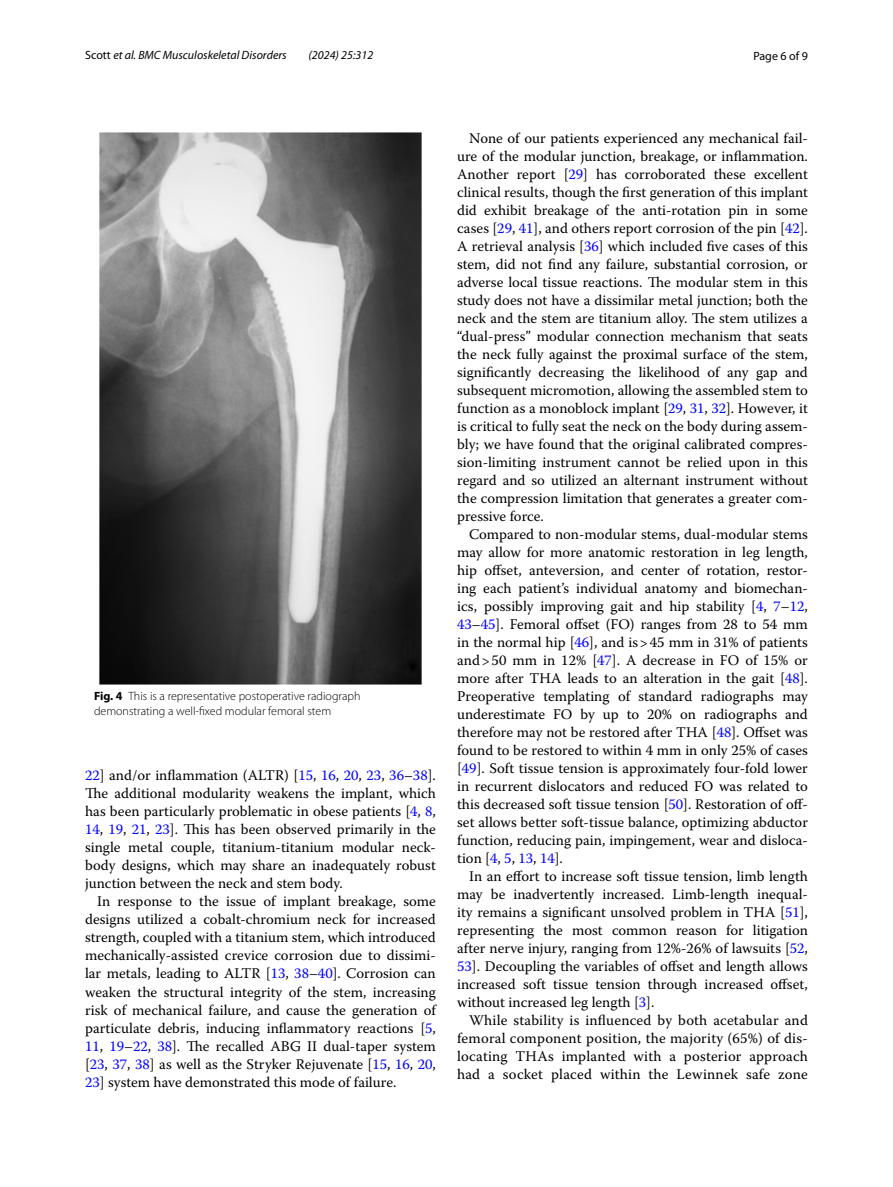
<style>
.page{position:relative;width:893px;height:1187px;background:#fff}
.page>*{position:absolute;margin:0;border:0;box-sizing:border-box;transform-origin:0 0}
.t1{font:14.7px/18px "Warnock Pro";color:#000;text-align:justify}
.t2{font:300 12px/15px "Myriad Pro";color:#000}
.t3{font:italic 12px "Myriad Pro";color:#000}
.t4{font:12px "Myriad Pro";color:#000}
.s1{font-style:normal}
.s2{font-weight:700}
.s3{color:#00f}
</style>
<div class="page">
<img style="left:100px;top:133px;width:321px;height:551px">
<p class="t3" style="left:85px;top:48px;width:203px"><span class="s1">Scott</span> et al. BMC Musculoskeletal Disorders</p>
<p class="t3" style="left:309px;top:48px;width:66px">(2024) 25:312</p>
<p class="t4" style="left:753px;top:48px;width:56px">Page 6 of 9</p>
<p class="t2" style="left:94px;top:688px;width:268px"><span class="s2">Fig. 4</span> This is a representative postoperative radiograph demonstrating a well-fixed modular femoral stem</p>
<p class="t1" style="left:85px;top:766px;width:352px"><span class="s3">22</span>] and/or inflammation (ALTR) [<span class="s3">15</span>, <span class="s3">16</span>, <span class="s3">20</span>, <span class="s3">23</span>, <span class="s3">36</span>–<span class="s3">38</span>].<br>The additional modularity weakens the implant, which has been particularly problematic in obese patients [<span class="s3">4</span>, <span class="s3">8</span>, <span class="s3">14</span>, <span class="s3">19</span>, <span class="s3">21</span>, <span class="s3">23</span>]. This has been observed primarily in the single metal couple, titanium-titanium modular neck&shy;body designs, which may share an inadequately robust junction between the neck and stem body.</p>
<p class="t1" style="left:85px;top:892px;width:352px;text-indent:12px">In response to the issue of implant breakage, some designs utilized a cobalt-chromium neck for increased strength, coupled with a titanium stem, which introduced mechanically-assisted crevice corrosion due to dissimi&shy;lar metals, leading to ALTR [<span class="s3">13</span>, <span class="s3">38</span>–<span class="s3">40</span>]. Corrosion can weaken the structural integrity of the stem, increasing risk of mechanical failure, and cause the generation of particulate debris, inducing inflammatory reactions [<span class="s3">5</span>, <span class="s3">11</span>, <span class="s3">19</span>–<span class="s3">22</span>, <span class="s3">38</span>]. The recalled ABG II dual-taper system [<span class="s3">23</span>, <span class="s3">37</span>, <span class="s3">38</span>] as well as the Stryker Rejuvenate [<span class="s3">15</span>, <span class="s3">16</span>, <span class="s3">20</span>, <span class="s3">23</span>] system have demonstrated this mode of failure.</p>
<p class="t1" style="left:457px;top:128px;width:352px;text-indent:12px">None of our patients experienced any mechanical fail&shy;ure of the modular junction, breakage, or inflammation.<br>Another report [<span class="s3">29</span>] has corroborated these excellent clinical results, though the first generation of this implant did exhibit breakage of the anti-rotation pin in some cases [<span class="s3">29</span>, <span class="s3">41</span>], and others report corrosion of the pin [<span class="s3">42</span>].<br>A retrieval analysis [<span class="s3">36</span>] which included five cases of this stem, did not find any failure, substantial corrosion, or adverse local tissue reactions. The modular stem in this study does not have a dissimilar metal junction; both the neck and the stem are titanium alloy. The stem utilizes a “dual-press” modular connection mechanism that seats the neck fully against the proximal surface of the stem, significantly decreasing the likelihood of any gap and subsequent micromotion, allowing the assembled stem to function as a monoblock implant [<span class="s3">29</span>, <span class="s3">31</span>, <span class="s3">32</span>]. However, it is critical to fully seat the neck on the body during assem&shy;bly; we have found that the original calibrated compres&shy;sion-limiting instrument cannot be relied upon in this regard and so utilized an alternant instrument without the compression limitation that generates a greater com&shy;pressive force.</p>
<p class="t1" style="left:457px;top:524px;width:352px;text-indent:12px">Compared to non-modular stems, dual-modular stems may allow for more anatomic restoration in leg length, hip offset, anteversion, and center of rotation, restor&shy;ing each patient’s individual anatomy and biomechan&shy;ics, possibly improving gait and hip stability [<span class="s3">4</span>, <span class="s3">7</span>–<span class="s3">12</span>, <span class="s3">43</span>–<span class="s3">45</span>]. Femoral offset (FO) ranges from 28 to 54 mm in the normal hip [<span class="s3">46</span>], and is&gt;45 mm in 31% of patients and&gt;50 mm in 12% [<span class="s3">47</span>]. A decrease in FO of 15% or more after THA leads to an alteration in the gait [<span class="s3">48</span>].<br>Preoperative templating of standard radiographs may underestimate FO by up to 20% on radiographs and therefore may not be restored after THA [<span class="s3">48</span>]. Offset was found to be restored to within 4 mm in only 25% of cases [<span class="s3">49</span>]. Soft tissue tension is approximately four-fold lower in recurrent dislocators and reduced FO was related to this decreased soft tissue tension [<span class="s3">50</span>]. Restoration of off&shy;set allows better soft-tissue balance, optimizing abductor function, reducing pain, impingement, wear and disloca&shy;tion [<span class="s3">4</span>, <span class="s3">5</span>, <span class="s3">13</span>, <span class="s3">14</span>].</p>
<p class="t1" style="left:457px;top:866px;width:352px;text-indent:12px">In an effort to increase soft tissue tension, limb length may be inadvertently increased. Limb-length inequal&shy;ity remains a significant unsolved problem in THA [<span class="s3">51</span>], representing the most common reason for litigation after nerve injury, ranging from 12%-26% of lawsuits [<span class="s3">52</span>, <span class="s3">53</span>]. Decoupling the variables of offset and length allows increased soft tissue tension through increased offset, without increased leg length [<span class="s3">3</span>].</p>
<p class="t1" style="left:457px;top:1010px;width:352px;text-indent:12px">While stability is influenced by both acetabular and femoral component position, the majority (65%) of dis&shy;locating THAs implanted with a posterior approach had a socket placed within the Lewinnek safe zone</p>
</div>
